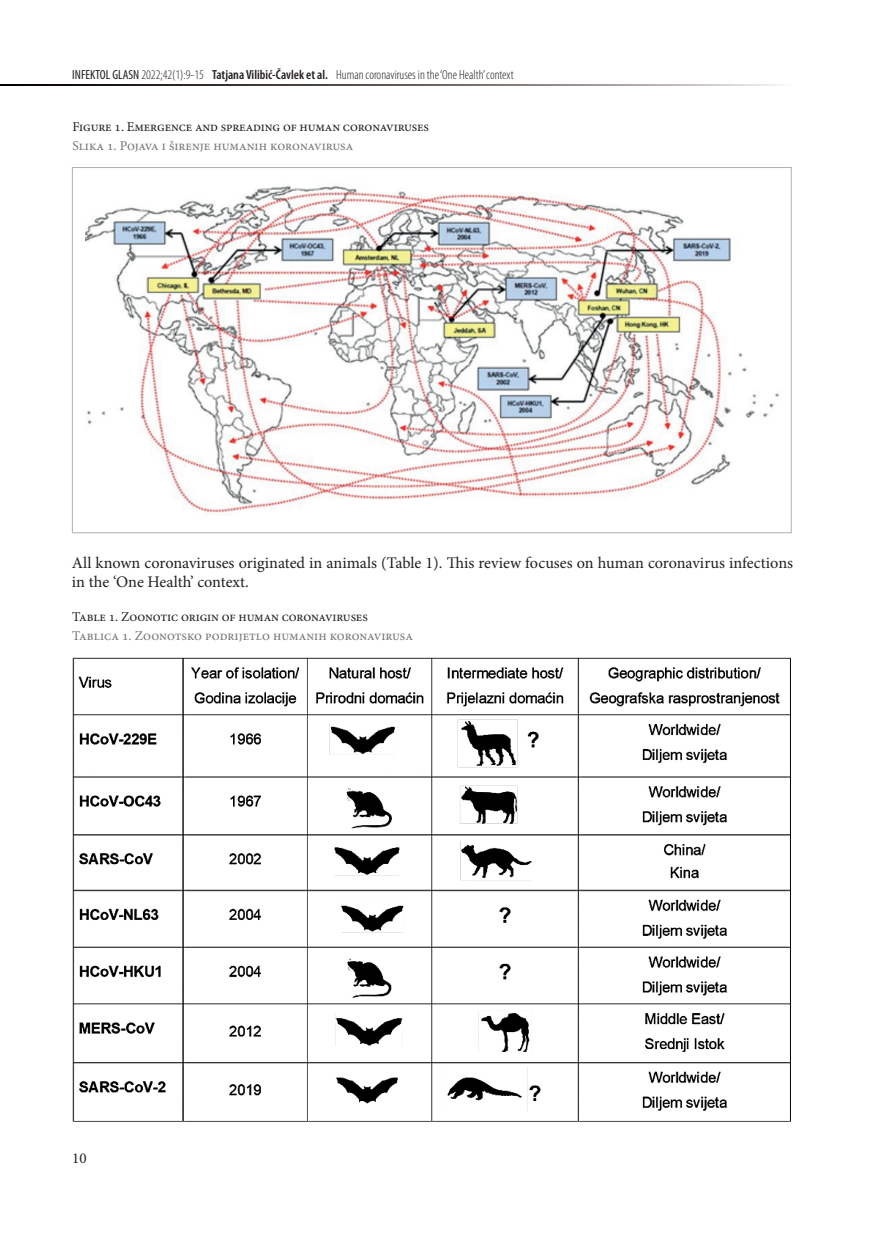
<style>
.page{position:relative;width:872px;height:1234px;background:#fff}
.page>*{position:absolute;margin:0;border:0;box-sizing:border-box;transform-origin:0 0}
.t1{font:16.2px/18.8px "Minion Pro";letter-spacing:-.005em;color:#231f20}
.t2{font:15px "Minion Pro";color:#231f20}
.t3{font:13.5px "Minion Pro";letter-spacing:-.01em;color:#231f20}
.t4{font:13.5px "Minion Pro";letter-spacing:-.005em;color:#727477}
.t5{font:300 condensed 13.2px "Myriad Pro";color:#231f20}
.s1{font-weight:400}
.s2{font-weight:600}
</style>
<div class="page">
<img style="left:0;top:84px;width:779px;height:1px">
<img style="left:86px;top:186px;width:693px;height:327px">
<img style="left:72px;top:657px;width:719px;height:465px">
<p class="t5" style="left:72px;top:67px;width:443px"><span class="s1">INFEKTOL GLASN</span> 2022;42(1):9-15 <span class="s2">Tatjana Vilibić-Čavlek et al.</span> Human coronaviruses in the ‘One Health’ context</p>
<p class="t3" style="left:72px;top:118px;width:358px">Figure 1. Emergence and spreading of human coronaviruses</p>
<p class="t4" style="left:72px;top:136px;width:282px">Slika 1. Pojava i širenje humanih koronavirusa</p>
<p class="t1" style="left:72px;top:553px;width:722px">All known coronaviruses originated in animals (Table 1). This review focuses on human coronavirus infections in the ‘One Health’ context.</p>
<p class="t3" style="left:72px;top:607px;width:297px">Table 1. Zoonotic origin of human coronaviruses</p>
<p class="t4" style="left:72px;top:626px;width:342px">Tablica 1. Zoonotsko podrijetlo humanih koronavirusa</p>
<p class="t2" style="left:72px;top:1147px;width:16px">10</p>
</div>
